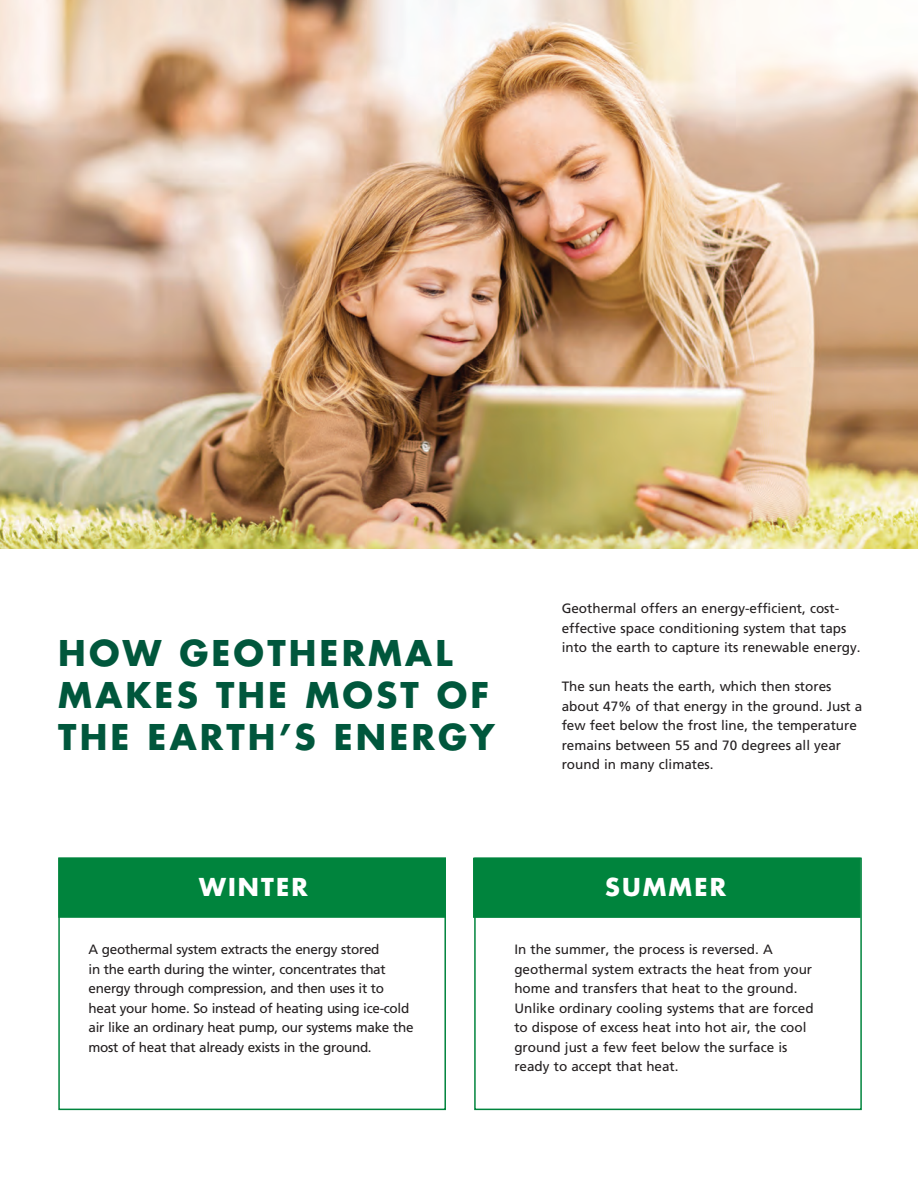
<style>
.page{position:relative;width:918px;height:1188px;background:#fff}
.page>*{position:absolute;margin:0;border:0;box-sizing:border-box;transform-origin:0 0}
.t1{font:700 34.5px/42px "Futura Std";letter-spacing:.09em;color:#00573c}
.t2{font:700 24px "Futura Std";letter-spacing:.09em;color:#fff}
.H-Body_copy{font:13.5px/19.5px "Frutiger";color:#231f20}
.H-Body_copy-2{font:13.5px/19.5px "Frutiger";letter-spacing:-.02em;color:#231f20}
</style>
<div class="page">
<img style="left:0;top:0;width:918px;height:549px">
<div style="left:58px;top:858px;width:388px;height:252px;border:2px solid #00843d"></div>
<div style="left:474px;top:858px;width:388px;height:252px;border:2px solid #00843d"></div>
<div style="left:58px;top:858px;width:388px;height:60px;background:#00843d;border:2px solid #00843d"></div>
<div style="left:473px;top:858px;width:388px;height:60px;background:#00843d;border:2px solid #00843d"></div>
<p class="t1" style="left:58px;top:631px;width:438px">HOW GEOTHERMAL<br>MAKES THE MOST OF<br>THE EARTH’S ENERGY</p>
<p class="H-Body_copy" style="left:562px;top:599px;width:300px">Geothermal offers an energy-efficient, cost&shy;effective space conditioning system that taps into the earth to capture its renewable energy.</p>
<p class="H-Body_copy" style="left:562px;top:677px;width:302px">The sun heats the earth, which then stores about 47% of that energy in the ground. Just a few feet below the frost line, the temperature remains between 55 and 70 degrees all year round in many climates.</p>
<p class="t2" style="left:199px;top:871px;width:110px">WINTER</p>
<p class="t2" style="left:605px;top:871px;width:122px">SUMMER</p>
<p class="H-Body_copy-2" style="left:89px;top:940px;width:326px">A geothermal system extracts the energy stored<br>in the earth during the winter, concentrates that energy through compression, and then uses it to heat your home. So instead of heating using ice-cold air like an ordinary heat pump, our systems make the most of heat that already exists in the ground.</p>
<p class="H-Body_copy" style="left:514px;top:940px;width:301px">In the summer, the process is reversed. A geothermal system extracts the heat from your home and transfers that heat to the ground.<br>Unlike ordinary cooling systems that are forced to dispose of excess heat into hot air, the cool ground just a few feet below the surface is ready to accept that heat.</p>
</div>
